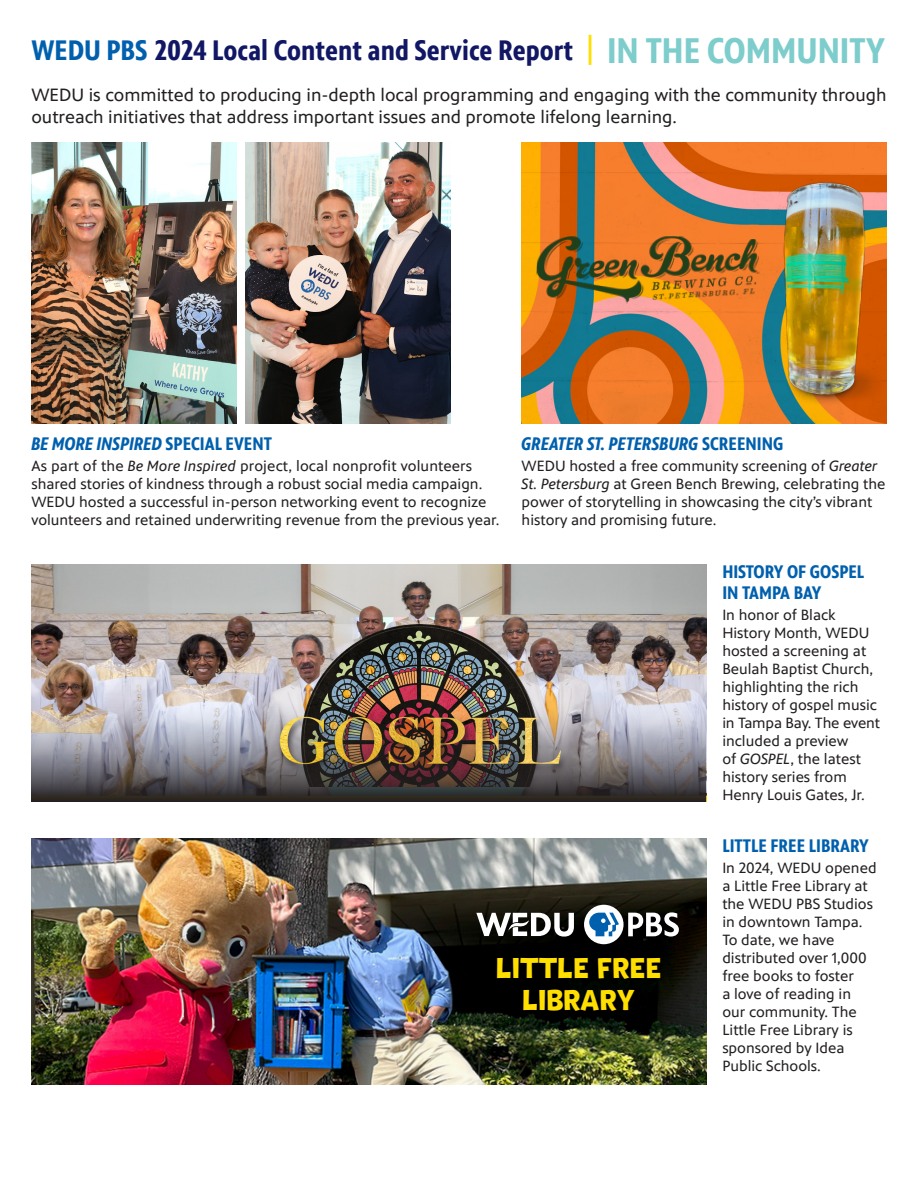
<style>
.page{position:relative;width:918px;height:1188px;background:#fff}
.page>*{position:absolute;margin:0;border:0;box-sizing:border-box;transform-origin:0 0}
.t1{font:28.95px/31.3px "PBSKIDS Headline";color:#ffdf01;text-align:center}
.t2{font:700 28.5px "PBS Sans Condensed";color:#111764}
.t3{font:italic 700 18.3px "PBS Sans Condensed";color:#0160ae}
.t4{font:700 18.3px/21px "PBS Sans Condensed";color:#0160ae}
.t5{font:18px/21.6px "PBS Sans";color:#231f20}
.t6{font:15px/18px "PBS Sans";color:#231f20}
.s1{color:#0160ae}
.s2{font-family:"PBS Sans";font-weight:400;font-size:31.5px;color:#ffdf01}
.s3{font-size:36px;color:#7ccdcb}
.s4{font-style:normal}
.s5{font-style:italic}
</style>
<div class="page">
<img style="left:31px;top:565px;width:675px;height:137px">
<img style="left:31px;top:838px;width:675px;height:246px">
<img style="left:31px;top:143px;width:206px;height:280px">
<img style="left:245px;top:143px;width:206px;height:280px">
<img style="left:522px;top:143px;width:365px;height:280px">
<img style="left:761px;top:182px;width:126px;height:241px">
<img style="left:536px;top:232px;width:225px;height:76px">
<img style="left:301px;top:624px;width:237px;height:78px">
<img style="left:31px;top:702px;width:675px;height:99px">
<div style="left:277px;top:715px;width:291px;height:59px;background:#231f20;opacity:.75"></div>
<img style="left:277px;top:714px;width:285px;height:52px">
<div style="left:584px;top:905px;width:40px;height:39px;background:#fff;border-radius:50%"></div>
<svg style="left:628px;top:912px;width:51px;height:25px"></svg>
<svg style="left:589px;top:913px;width:30px;height:23px"></svg>
<svg style="left:476px;top:913px;width:98px;height:24px"></svg>
<p class="t2" style="left:31px;top:34px;width:855px"><span class="s1">WEDU PBS</span> 2024 Local Content and Service Report <span class="s2">|</span> <span class="s3">IN THE COMMUNITY</span></p>
<p class="t5" style="left:31px;top:84px;width:857px">WEDU is committed to producing in-depth local programming and engaging with the community through outreach initiatives that address important issues and promote lifelong learning.</p>
<p class="t3" style="left:31px;top:433px;width:242px">BE MORE INSPIRED <span class="s4">SPECIAL EVENT</span></p>
<p class="t6" style="left:31px;top:457px;width:470px">As part of the <span class="s5">Be More Inspired</span> project, local nonprofit volunteers shared stories of kindness through a robust social media campaign.<br>WEDU hosted a successful in-person networking event to recognize volunteers and retained underwriting revenue from the previous year.</p>
<p class="t3" style="left:522px;top:433px;width:263px">GREATER ST. PETERSBURG <span class="s4">SCREENING</span></p>
<p class="t6" style="left:522px;top:457px;width:365px">WEDU hosted a free community screening of <span class="s5">Greater St. Petersburg</span> at Green Bench Brewing, celebrating the power of storytelling in showcasing the city’s vibrant history and promising future.</p>
<p class="t4" style="left:722px;top:562px;width:143px">HISTORY OF GOSPEL<br>IN TAMPA BAY</p>
<p class="t6" style="left:722px;top:606px;width:159px">In honor of Black<br>History Month, WEDU hosted a screening at<br>Beulah Baptist Church, highlighting the rich history of gospel music in Tampa Bay. The event included a preview<br>of <span class="s5">GOSPEL</span>, the latest history series from<br>Henry Louis Gates, Jr.</p>
<p class="t4" style="left:722px;top:835px;width:148px">LITTLE FREE LIBRARY</p>
<p class="t6" style="left:722px;top:859px;width:156px">In 2024, WEDU opened a Little Free Library at the WEDU PBS Studios in downtown Tampa.<br>To date, we have distributed over 1,000 free books to foster<br>a love of reading in our community. The<br>Little Free Library is sponsored by Idea<br>Public Schools.</p>
<p class="t1" style="left:496px;top:952px;width:167px">LITTLE FREE<br>LIBRARY</p>
</div>
